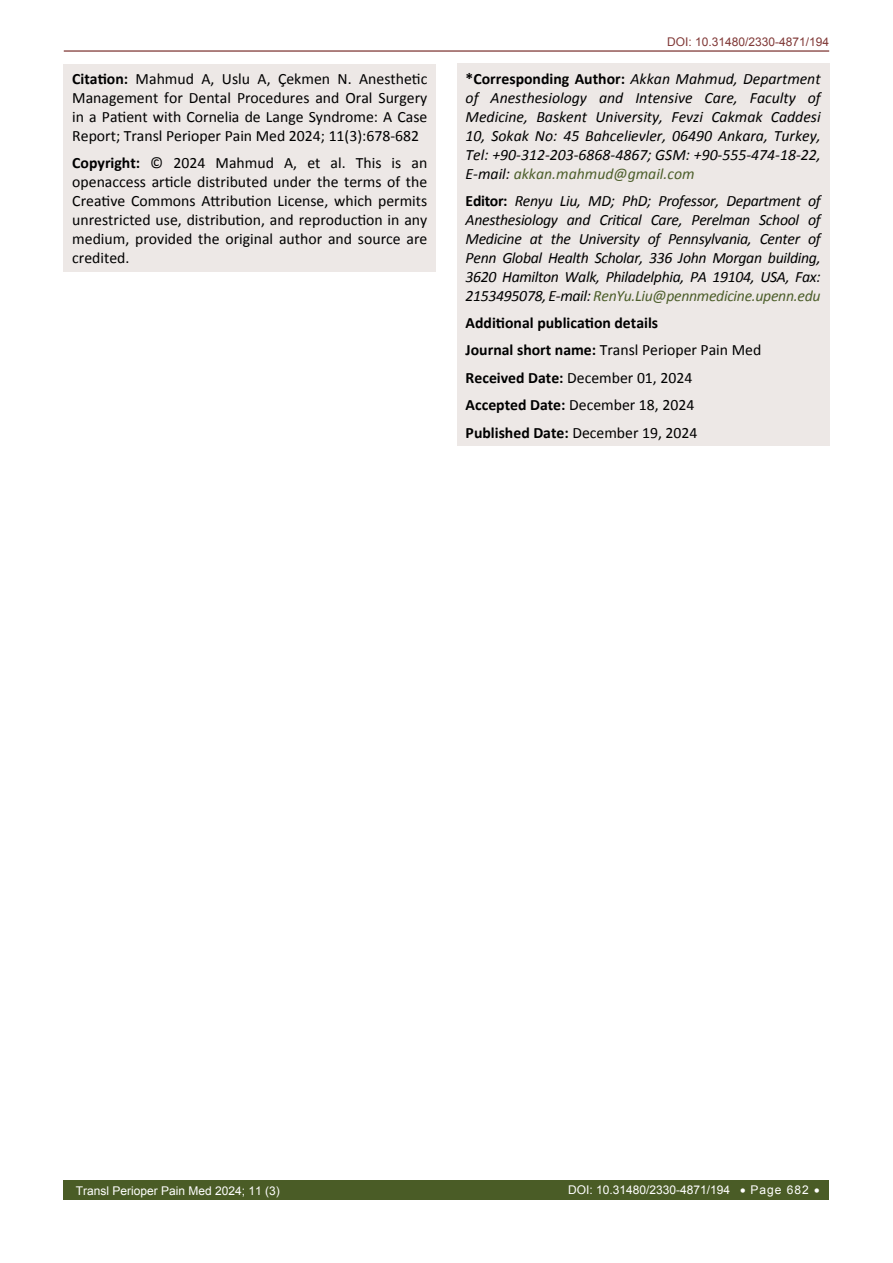
<style>
.page{position:relative;width:893px;height:1263px;background:#fff}
.page>*{position:absolute;margin:0;border:0;box-sizing:border-box;transform-origin:0 0}
.t1{font:italic 15.75px/18.9px "Calibri";letter-spacing:-.01em;color:#000;text-align:justify}
.t2{font:15.75px/18.9px "Calibri";color:#000;text-align:justify}
.t3{font:700 15.75px/27.5px "Calibri";color:#000}
.t4{font:12px "Arial";color:#fff}
.t5{font:12px "Arial";color:#803836}
.s1{font-weight:700}
.s2{font-weight:700;font-style:normal}
.s3{color:#4c5e2a}
.s4{font-weight:400}
</style>
<div class="page">
<hr style="left:64px;top:50px;width:765px;height:2px;background:#803836">
<div style="left:64px;top:1180px;width:765px;height:19px;background:#4a5c26"></div>
<div style="left:64px;top:64px;width:372px;height:207px;background:#ede8e6"></div>
<div style="left:457px;top:64px;width:372px;height:382px;background:#ede8e6"></div>
<p class="t2" style="left:72px;top:69px;width:357px"><span class="s1">Citation:</span> Mahmud A, Uslu A, Çekmen N. Anesthetic Management for Dental Procedures and Oral Surgery in a Patient with Cornelia de Lange Syndrome: A Case Report; Transl Perioper Pain Med 2024; 11(3):678-682</p>
<p class="t2" style="left:72px;top:154px;width:357px"><span class="s1">Copyright:</span> © 2024 Mahmud A, et al. This is an openaccess article distributed under the terms of the Creative Commons Attribution License, which permits unrestricted use, distribution, and reproduction in any medium, provided the original author and source are credited.</p>
<p class="t5" style="left:667px;top:34px;width:164px">DOI: 10.31480/2330-4871/194</p>
<p class="t1" style="left:466px;top:69px;width:357px"><span class="s2">*Corresponding Author:</span> Akkan Mahmud, Department of Anesthesiology and Intensive Care, Faculty of Medicine, Baskent University, Fevzi Cakmak Caddesi 10, Sokak No: 45 Bahcelievler, 06490 Ankara, Turkey, Tel: +90-312-203-6868-4867; GSM: +90-555-474-18-22, E-mail: <span class="s3">akkan.mahmud@gmail.com</span></p>
<p class="t1" style="left:466px;top:191px;width:357px"><span class="s2">Editor:</span> Renyu Liu, MD; PhD; Professor, Department of Anesthesiology and Critical Care, Perelman School of Medicine at the University of Pennsylvania, Center of Penn Global Health Scholar, 336 John Morgan building, 3620 Hamilton Walk, Philadelphia, PA 19104, USA, Fax:<br>2153495078, E-mail: <span class="s3">RenYu.Liu@pennmedicine.upenn.edu</span></p>
<p class="t3" style="left:466px;top:309px;width:297px">Additional publication details<br>Journal short name: <span class="s4">Transl Perioper Pain Med </span>Received Date: <span class="s4">December 01, 2024<br></span>Accepted Date: <span class="s4">December 18, 2024<br></span>Published Date: <span class="s4">December 19, 2024</span></p>
<p class="t4" style="left:76px;top:1183px;width:206px">Transl Perioper Pain Med 2024; 11 (3)</p>
<p class="t4" style="left:568px;top:1182px;width:253px">DOI: 10.31480/2330-4871/194 • Page 682 •</p>
</div>
